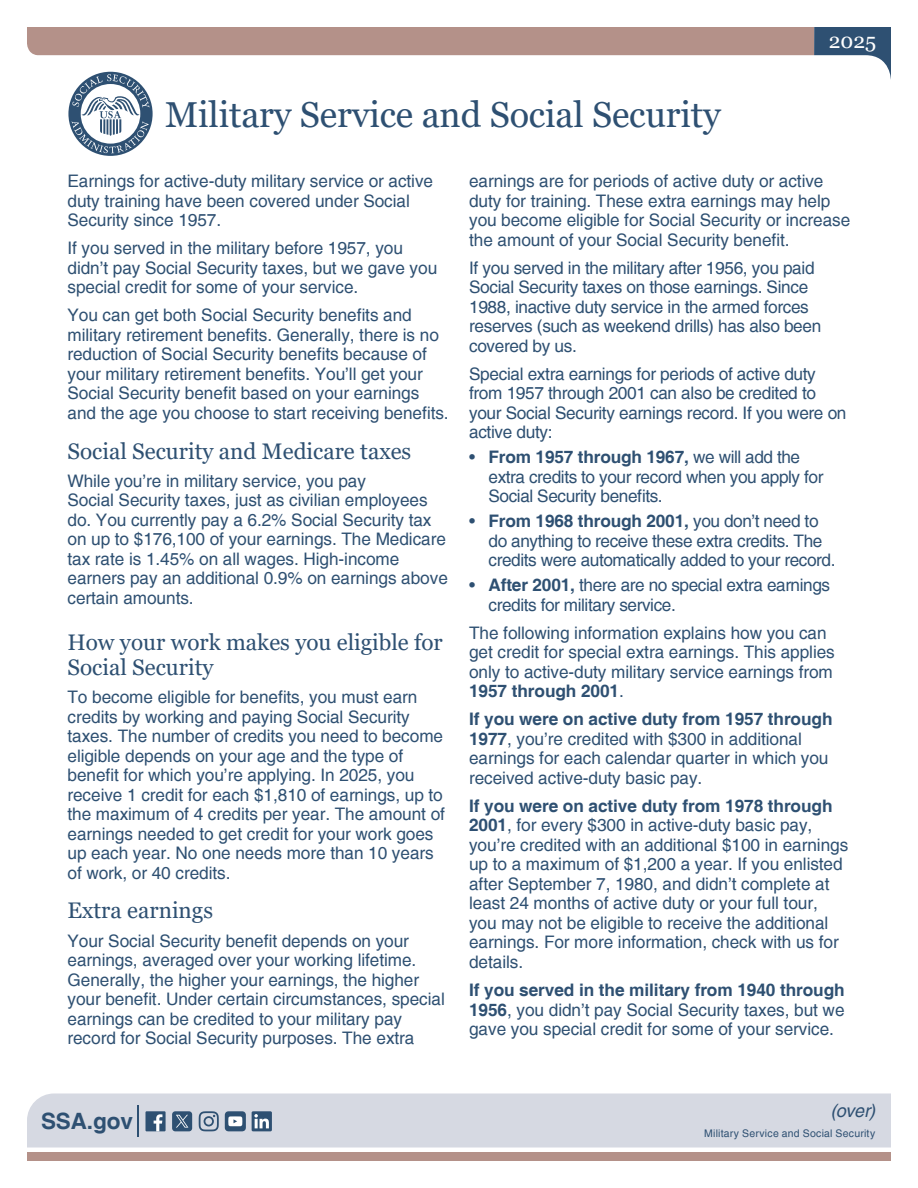
<style>
.page{position:relative;width:918px;height:1188px;background:#fff}
.page>*{position:absolute;margin:0;border:0;box-sizing:border-box;transform-origin:0 0}
.t1{font:36px "Georgia";letter-spacing:-.005em;color:#2e5072}
.t2{font:22.5px/25.5px "Georgia";color:#2e5072}
.t3{font:700 22.5px "Helvetica";letter-spacing:-.005em;color:#2e5072}
.t4{font:21px "Georgia";color:#fff}
.t5{font:italic 18px "Helvetica";color:#2e5072}
.t6{font:17.25px/19.5px "Helvetica";letter-spacing:-.005em;color:#2e5072}
.t7{font:17.25px/19.5px "Helvetica";letter-spacing:-.025em;color:#2e5072}
.t8{font:10.5px "Helvetica";letter-spacing:.02em;color:#2e5072}
.s1{font-weight:700}
</style>
<div class="page">
<div style="left:27px;top:1094px;width:864px;height:54px;background:#d6d9e2"></div>
<div style="left:27px;top:1153px;width:864px;height:8px;background:#b49189"></div>
<hr style="left:137px;top:1105px;width:2px;height:32px;background:#2e5072">
<svg style="left:27px;top:27px;width:864px;height:126px"></svg>
<div style="left:146px;top:1111px;width:20px;height:20px;background:#2e5072"></div>
<svg style="left:154px;top:1114px;width:8px;height:17px"></svg>
<div style="left:172px;top:1111px;width:20px;height:20px;background:#2e5072;border-radius:3px"></div>
<svg style="left:176px;top:1115px;width:12px;height:13px"></svg>
<svg style="left:199px;top:1111px;width:20px;height:20px"></svg>
<svg style="left:225px;top:1111px;width:21px;height:20px"></svg>
<svg style="left:252px;top:1111px;width:20px;height:20px"></svg>
<h1 class="t4" style="left:829px;top:28px;width:49px">2025</h1>
<h1 class="t1" style="left:165px;top:93px;width:557px">Military Service and Social Security</h1>
<p class="t6" style="left:68px;top:172px;width:367px">Earnings for active-duty military service or active duty training have been covered under Social<br>Security since 1957.</p>
<p class="t6" style="left:68px;top:239px;width:371px">If you served in the military before 1957, you didn’t pay Social Security taxes, but we gave you special credit for some of your service.</p>
<p class="t6" style="left:68px;top:306px;width:383px">You can get both Social Security benefits and military retirement benefits. Generally, there is no reduction of Social Security benefits because of your military retirement benefits. You’ll get your Social Security benefit based on your earnings and the age you choose to start receiving benefits.</p>
<h1 class="t2" style="left:68px;top:439px;width:345px">Social Security and Medicare taxes</h1>
<p class="t6" style="left:68px;top:472px;width:382px">While you’re in military service, you pay<br>Social Security taxes, just as civilian employees do. You currently pay a 6.2% Social Security tax on up to $176,100 of your earnings. The Medicare tax rate is 1.45% on all wages. High-income earners pay an additional 0.9% on earnings above certain amounts.</p>
<h1 class="t2" style="left:68px;top:630px;width:377px">How your work makes you eligible for<br>Social Security</h1>
<p class="t6" style="left:68px;top:688px;width:379px">To become eligible for benefits, you must earn credits by working and paying Social Security taxes. The number of credits you need to become eligible depends on your age and the type of benefit for which you’re applying. In 2025, you receive 1 credit for each $1,810 of earnings, up to the maximum of 4 credits per year. The amount of earnings needed to get credit for your work goes up each year. No one needs more than 10 years of work, or 40 credits.</p>
<h1 class="t2" style="left:68px;top:898px;width:147px">Extra earnings</h1>
<p class="t6" style="left:68px;top:931px;width:379px">Your Social Security benefit depends on your earnings, averaged over your working lifetime.<br>Generally, the higher your earnings, the higher your benefit. Under certain circumstances, special earnings can be credited to your military pay record for Social Security purposes. The extra</p>
<p class="t6" style="left:469px;top:172px;width:383px">earnings are for periods of active duty or active duty for training. These extra earnings may help you become eligible for Social Security or increase the amount of your Social Security benefit.</p>
<p class="t6" style="left:469px;top:259px;width:354px">If you served in the military after 1956, you paid Social Security taxes on those earnings. Since 1988, inactive duty service in the armed forces reserves (such as weekend drills) has also been covered by us.</p>
<p class="t6" style="left:469px;top:365px;width:379px">Special extra earnings for periods of active duty from 1957 through 2001 can also be credited to your Social Security earnings record. If you were on active duty:</p>
<p class="t7" style="left:489px;top:448px;width:336px;text-indent:-19px">• <span class="s1">From 1957 through 1967,</span> we will add the extra credits to your record when you apply for<br>Social Security benefits.</p>
<p class="t7" style="left:489px;top:512px;width:348px;text-indent:-19px">• <span class="s1">From 1968 through 2001,</span> you don’t need to do anything to receive these extra credits. The credits were automatically added to your record.</p>
<p class="t7" style="left:489px;top:576px;width:343px;text-indent:-19px">• <span class="s1">After 2001,</span> there are no special extra earnings credits for military service.</p>
<p class="t6" style="left:469px;top:624px;width:367px">The following information explains how you can get credit for special extra earnings. This applies only to active-duty military service earnings from <span class="s1">1957 through 2001</span>.</p>
<p class="t6" style="left:469px;top:710px;width:365px"><span class="s1">If you were on active duty from 1957 through 1977</span>, you’re credited with $300 in additional earnings for each calendar quarter in which you received active-duty basic pay.</p>
<p class="t6" style="left:469px;top:797px;width:381px"><span class="s1">If you were on active duty from 1978 through 2001</span>, for every $300 in active-duty basic pay, you’re credited with an additional $100 in earnings up to a maximum of $1,200 a year. If you enlisted after September 7, 1980, and didn’t complete at least 24 months of active duty or your full tour, you may not be eligible to receive the additional earnings. For more information, check with us for details.</p>
<p class="t6" style="left:469px;top:981px;width:377px;text-align:justify"><span class="s1">If you served in the military from 1940 through 1956</span>, you didn’t pay Social Security taxes, but we gave you special credit for some of your service.</p>
<p class="t3" style="left:41px;top:1108px;width:93px">SSA.gov</p>
<p class="t5" style="left:831px;top:1101px;width:46px">(over)</p>
<p class="t8" style="left:704px;top:1127px;width:173px">Military Service and Social Security</p>
</div>
